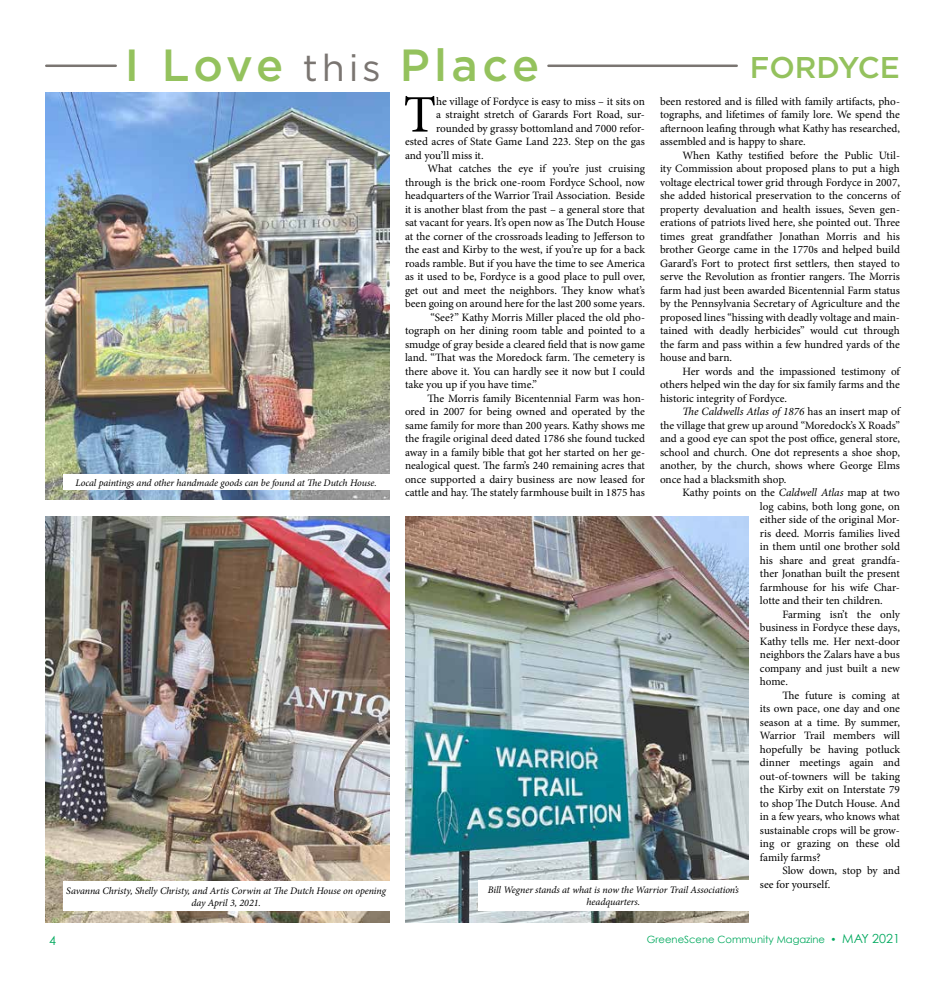
<style>
.page{position:relative;width:945px;height:990px;background:#fff}
.page>*{position:absolute;margin:0;border:0;box-sizing:border-box;transform-origin:0 0}
.t1{font:52.75px "Minion Pro";color:#000}
.t2{font:500 45px "Gotham";letter-spacing:.09em;color:#94c25d}
.t3{font:500 30px "Gotham";letter-spacing:-.005em;color:#94c25d}
.t4{font:12.5px "Century Gothic";color:#00a95e}
.t5{font:11.25px/13.5px "Minion Pro";letter-spacing:-.005em;color:#000;text-align:justify}
.t6{font:italic 10px/12px "Minion Pro";letter-spacing:-.005em;color:#000;text-align:center}
.t7{font:10px "Century Gothic";color:#00a95e}
.s1{font-weight:400;font-size:37.5px;color:#7a7571}
.s2{font-style:italic}
.s3{font-size:12.5px}
</style>
<div class="page">
<hr style="left:46px;top:65px;width:70px;height:2px;background:#7a7571">
<hr style="left:548px;top:65px;width:189px;height:2px;background:#7a7571">
<img style="left:46px;top:516px;width:343px;height:406px">
<img style="left:46px;top:93px;width:343px;height:406px">
<img style="left:405px;top:516px;width:344px;height:406px">
<div style="left:63px;top:475px;width:326px;height:15px;background:#fff"></div>
<div style="left:63px;top:882px;width:326px;height:29px;background:#fff"></div>
<div style="left:478px;top:880px;width:271px;height:31px;background:#fff"></div>
<h2 class="t2" style="left:125px;top:38px;width:416px">I Love <span class="s1">this</span> Place</h2>
<h3 class="t3" style="left:750px;top:49px;width:152px">FORDYCE</h3>
<h1 class="t1" style="left:404px;top:79px;width:34px">T</h1>
<p class="t5" style="left:436px;top:94px;width:210px">he village of Fordyce is easy to miss – it sits on</p>
<p class="t5" style="left:660px;top:94px;width:242px">been restored and is filled with family artifacts, pho&shy;tographs, and lifetimes of family lore. We spend the afternoon leafing through what Kathy has researched, assembled and is happy to share.</p>
<p class="t5" style="left:660px;top:148px;width:242px;text-indent:22px">When Kathy testified before the Public Util&shy;ity Commission about proposed plans to put a high voltage electrical tower grid through Fordyce in 2007, she added historical preservation to the concerns of property devaluation and health issues, Seven gen&shy;erations of patriots lived here, she pointed out. Three times great grandfather Jonathan Morris and his brother George came in the 1770s and helped build Garard’s Fort to protect first settlers, then stayed to serve the Revolution as frontier rangers. The Morris farm had just been awarded Bicentennial Farm status by the Pennsylvania Secretary of Agriculture and the proposed lines “hissing with deadly voltage and main&shy;tained with deadly herbicides” would cut through the farm and pass within a few hundred yards of the house and barn.</p>
<p class="t5" style="left:660px;top:364px;width:242px;text-indent:22px">Her words and the impassioned testimony of others helped win the day for six family farms and the historic integrity of Fordyce.</p>
<p class="t5" style="left:660px;top:405px;width:242px;text-indent:22px"><span class="s2">The Caldwells Atlas of 1876</span> has an insert map of the village that grew up around “Moredock’s X Roads” and a good eye can spot the post office, general store, school and church. One dot represents a shoe shop, another, by the church, shows where George Elms once had a blacksmith shop.</p>
<p class="t5" style="left:760px;top:486px;width:142px;text-indent:-77px">Kathy points on the <span class="s2">Caldwell Atlas</span> map at two log cabins, both long gone, on either side of the original Mor&shy;ris deed. Morris families lived in them until one brother sold his share and great grandfa&shy;ther Jonathan built the present farmhouse for his wife Char&shy;lotte and their ten children.</p>
<p class="t5" style="left:760px;top:607px;width:142px;text-indent:22px">Farming isn’t the only business in Fordyce these days, Kathy tells me. Her next-door neighbors the Zalars have a bus company and just built a new home.</p>
<p class="t5" style="left:760px;top:688px;width:142px;text-indent:22px">The future is coming at its own pace, one day and one season at a time. By summer, Warrior Trail members will hopefully be having potluck dinner meetings again and out-of-towners will be taking the Kirby exit on Interstate 79 to shop The Dutch House. And in a few years, who knows what sustainable crops will be grow&shy;ing or grazing on these old family farms?</p>
<p class="t5" style="left:760px;top:864px;width:142px;text-indent:22px">Slow down, stop by and see for yourself.</p>
<p class="t5" style="left:436px;top:108px;width:210px">a straight stretch of Garards Fort Road, sur-</p>
<p class="t5" style="left:436px;top:121px;width:210px">rounded by grassy bottomland and 7000 refor-</p>
<p class="t5" style="left:405px;top:135px;width:241px">ested acres of State Game Land 223. Step on the gas</p>
<p class="t5" style="left:405px;top:148px;width:80px">and you’ll miss it.</p>
<p class="t5" style="left:428px;top:162px;width:219px">What catches the eye if you’re just cruising</p>
<p class="t5" style="left:405px;top:175px;width:241px">through is the brick one-room Fordyce School, now</p>
<p class="t5" style="left:405px;top:189px;width:241px">headquarters of the Warrior Trail Association. Beside</p>
<p class="t5" style="left:405px;top:202px;width:242px">it is another blast from the past – a general store that</p>
<p class="t5" style="left:405px;top:216px;width:241px">sat vacant for years. It’s open now as The Dutch House</p>
<p class="t5" style="left:405px;top:229px;width:242px">at the corner of the crossroads leading to Jefferson to</p>
<p class="t5" style="left:405px;top:243px;width:241px">the east and Kirby to the west, if you’re up for a back</p>
<p class="t5" style="left:405px;top:256px;width:242px">roads ramble. But if you have the time to see America</p>
<p class="t5" style="left:405px;top:270px;width:242px">as it used to be, Fordyce is a good place to pull over,</p>
<p class="t5" style="left:405px;top:283px;width:242px">get out and meet the neighbors. They know what’s</p>
<p class="t5" style="left:405px;top:297px;width:241px">been going on around here for the last 200 some years.</p>
<p class="t5" style="left:431px;top:310px;width:216px">“See?” Kathy Morris Miller placed the old pho-</p>
<p class="t5" style="left:405px;top:324px;width:242px">tograph on her dining room table and pointed to a</p>
<p class="t5" style="left:405px;top:337px;width:241px">smudge of gray beside a cleared field that is now game</p>
<p class="t5" style="left:405px;top:351px;width:241px">land. “That was the Moredock farm. The cemetery is</p>
<p class="t5" style="left:405px;top:364px;width:241px">there above it. You can hardly see it now but I could</p>
<p class="t5" style="left:405px;top:378px;width:133px">take you up if you have time.”</p>
<p class="t5" style="left:428px;top:391px;width:219px">The Morris family Bicentennial Farm was hon-</p>
<p class="t5" style="left:405px;top:405px;width:242px">ored in 2007 for being owned and operated by the</p>
<p class="t5" style="left:405px;top:418px;width:242px">same family for more than 200 years. Kathy shows me</p>
<p class="t5" style="left:405px;top:432px;width:241px">the fragile original deed dated 1786 she found tucked</p>
<p class="t5" style="left:405px;top:445px;width:242px">away in a family bible that got her started on her ge-</p>
<p class="t5" style="left:405px;top:459px;width:242px">nealogical quest. The farm’s 240 remaining acres that</p>
<p class="t5" style="left:405px;top:472px;width:241px">once supported a dairy business are now leased for</p>
<p class="t5" style="left:405px;top:486px;width:241px">cattle and hay. The stately farmhouse built in 1875 has</p>
<p class="t6" style="left:75px;top:477px;width:303px">Local paintings and other handmade goods can be found at The Dutch House.</p>
<p class="t6" style="left:66px;top:885px;width:321px">Savanna Christy, Shelly Christy, and Artis Corwin at The Dutch House on opening day April 3, 2021.</p>
<p class="t6" style="left:488px;top:884px;width:253px">Bill Wegner stands at what is now the Warrior Trail Association’s headquarters.</p>
<p class="t4" style="left:49px;top:932px;width:8px">4</p>
<p class="t7" style="left:647px;top:933px;width:255px">GreeneScene Community Magazine • <span class="s3">MAY 2021</span></p>
</div>
